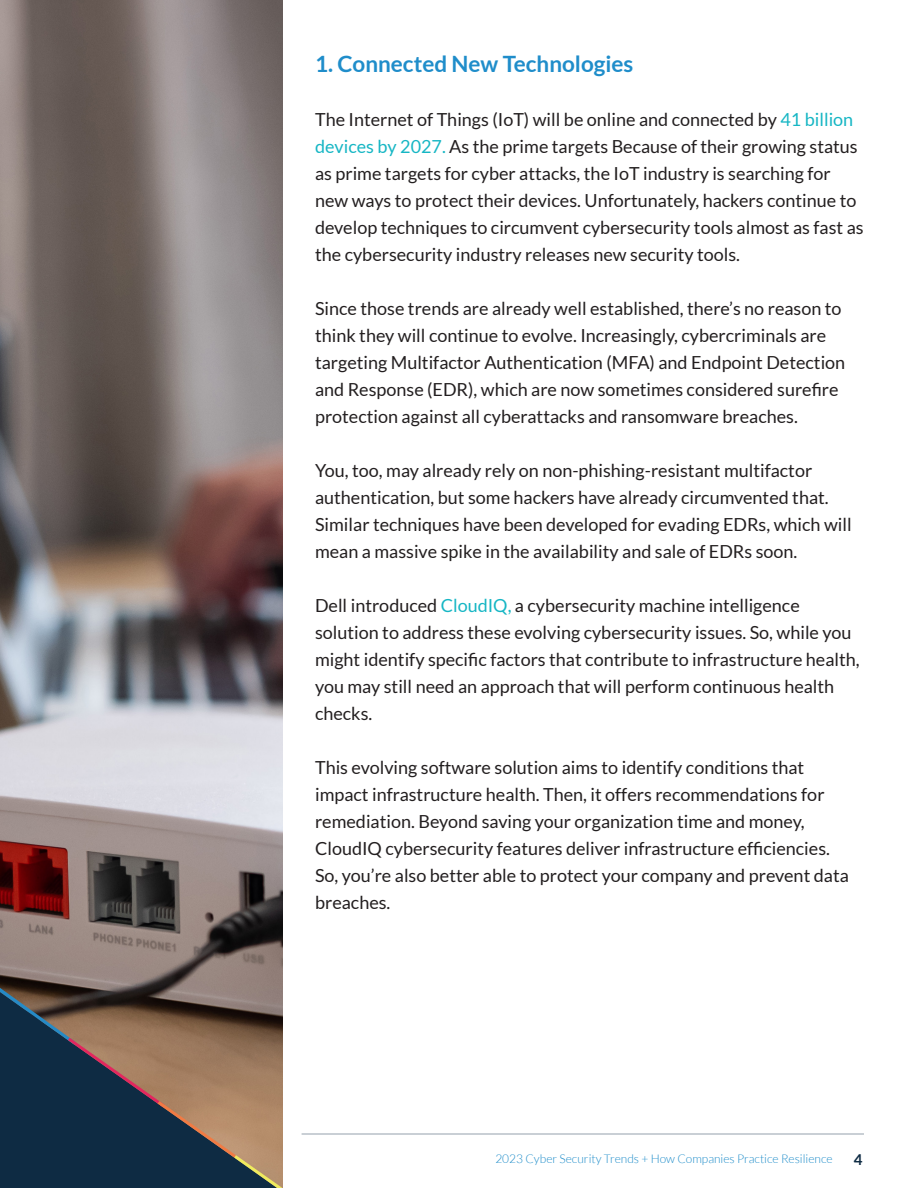
<style>
.page{position:relative;width:918px;height:1188px;background:#fff}
.page>*{position:absolute;margin:0;border:0;box-sizing:border-box;transform-origin:0 0}
.Text{font:700 22.5px "Lato";color:#1f8dca}
.Text-2{font:18px/27px "Lato";color:#231f20}
.t1{font:700 15px "Lato";color:#0e2b43}
.t2{font:300 12px "Lato";color:#1f8dca}
.s1{color:#16b6c4}
</style>
<div class="page">
<img style="left:0;top:0;width:282px;height:978px">
<svg style="left:0;top:978px;width:302px;height:210px"></svg>
<hr style="left:302px;top:1133px;width:562px;height:2px;background:#102c44">
<p class="Text" style="left:315px;top:51px;width:320px">1. Connected New Technologies</p>
<p class="Text-2" style="left:315px;top:106px;width:550px">The Internet of Things (IoT) will be online and connected by <span class="s1">41 billion devices by 2027.</span> As the prime targets Because of their growing status as prime targets for cyber attacks, the IoT industry is searching for new ways to protect their devices. Unfortunately, hackers continue to develop techniques to circumvent cybersecurity tools almost as fast as the cybersecurity industry releases new security tools.</p>
<p class="Text-2" style="left:315px;top:295px;width:532px">Since those trends are already well established, there’s no reason to think they will continue to evolve. Increasingly, cybercriminals are targeting Multifactor Authentication (MFA) and Endpoint Detection and Response (EDR), which are now sometimes considered surefire protection against all cyberattacks and ransomware breaches.</p>
<p class="Text-2" style="left:315px;top:457px;width:538px">You, too, may already rely on non-phishing-resistant multifactor authentication, but some hackers have already circumvented that.<br>Similar techniques have been developed for evading EDRs, which will mean a massive spike in the availability and sale of EDRs soon.</p>
<p class="Text-2" style="left:315px;top:592px;width:546px">Dell introduced <span class="s1">CloudIQ,</span> a cybersecurity machine intelligence solution to address these evolving cybersecurity issues. So, while you might identify specific factors that contribute to infrastructure health, you may still need an approach that will perform continuous health checks.</p>
<p class="Text-2" style="left:315px;top:754px;width:535px">This evolving software solution aims to identify conditions that impact infrastructure health. Then, it offers recommendations for remediation. Beyond saving your organization time and money, CloudIQ cybersecurity features deliver infrastructure efficiencies.<br>So, you’re also better able to protect your company and prevent data breaches.</p>
<p class="t2" style="left:495px;top:1153px;width:339px">2023 Cyber Security Trends + How Companies Practice Resilience</p>
<p class="t1" style="left:854px;top:1151px;width:10px">4</p>
</div>
